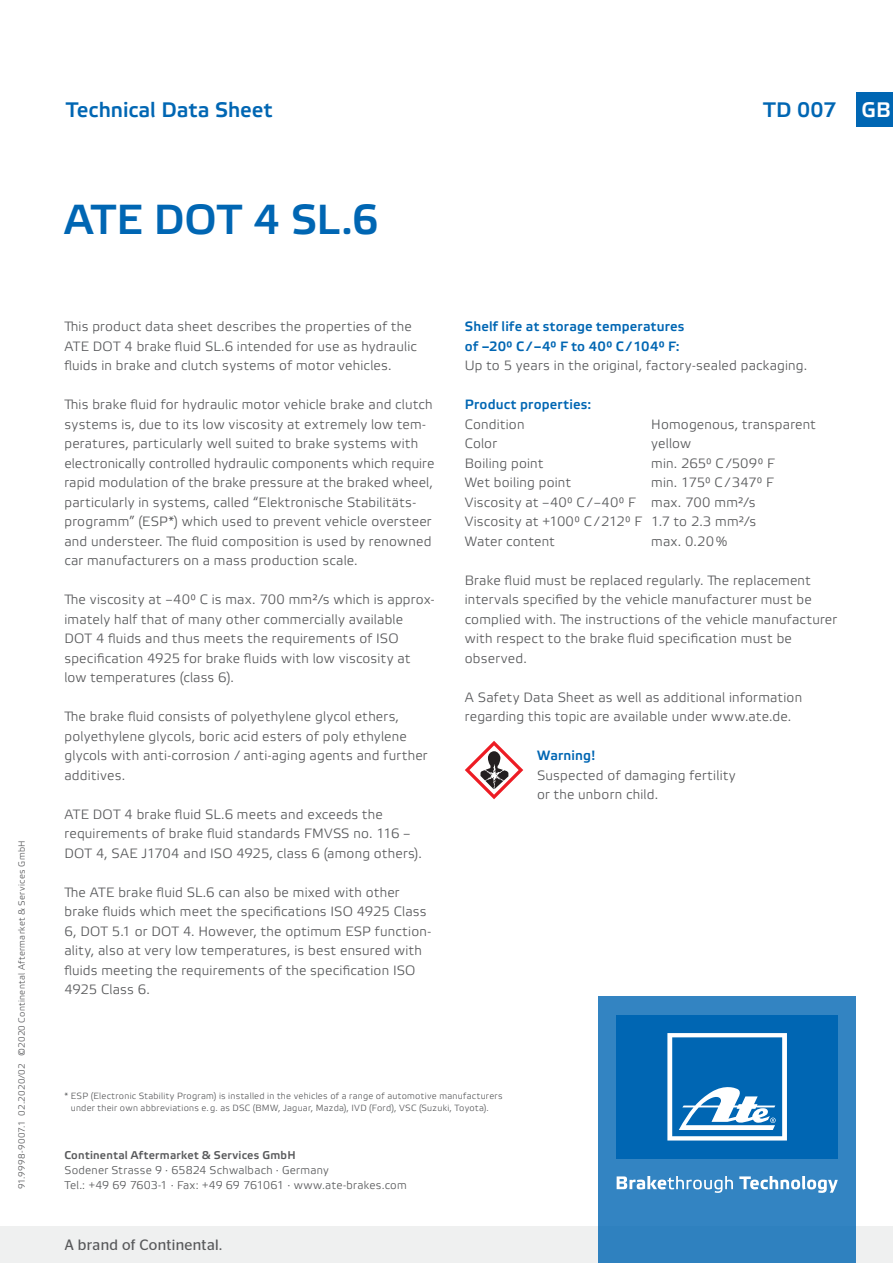
<style>
.page{position:relative;width:893px;height:1263px;background:#fff}
.page>*{position:absolute;margin:0;border:0;box-sizing:border-box;transform-origin:0 0}
.t1{font:500 42px "Etelka";letter-spacing:-.005em;color:#0066b3}
.t2{font:500 21px "Etelka";color:#0066b3}
.t3{font:15px "Continental Stag Sans";letter-spacing:.025em;color:#58595b}
.t4{font:300 13.5px/19.5px "Etelka";letter-spacing:.015em;color:#58595b}
.t5{font:500 13.5px/19.5px "Etelka";letter-spacing:.015em;color:#0066b3}
.t6{font:300 11.25px/15px "Etelka";letter-spacing:.02em;color:#58595b}
.t7{font:500 11.25px "Etelka";letter-spacing:.02em;color:#58595b}
.t8{font:300 9px/12px "Etelka";letter-spacing:.03em;color:#58595b}
.s1{color:#fff}
</style>
<div class="page">
<div style="left:0;top:1226px;width:893px;height:37px;background:#eff0f0"></div>
<div style="left:598px;top:997px;width:258px;height:266px;background:#3384c2"></div>
<div style="left:617px;top:1015px;width:221px;height:143px;background:#0066b3"></div>
<svg style="left:667px;top:1033px;width:120px;height:107px"></svg>
<svg style="left:617px;top:1176px;width:116px;height:17px"></svg>
<svg style="left:739px;top:1176px;width:99px;height:17px"></svg>
<svg style="left:465px;top:741px;width:58px;height:58px"></svg>
<div style="left:856px;top:92px;width:37px;height:34px;background:#0066b3"></div>
<p class="t8" style="left:16px;top:1189px;width:350px;rotate:-90deg">91.9998-9007.1 02.2020/02 ©2020 Continental Aftermarket &amp; Services GmbH</p>
<h2 class="t2" style="left:66px;top:96px;width:208px">Technical Data Sheet</h2>
<h2 class="t2" style="left:763px;top:96px;width:129px">TD 007 <span class="s1">GB</span></h2>
<h1 class="t1" style="left:64px;top:193px;width:316px">ATE DOT 4 SL.6</h1>
<p class="t4" style="left:64px;top:317px;width:354px">This product data sheet describes the properties of the<br>ATE DOT 4 brake fluid SL.6 intended for use as hydraulic fluids in brake and clutch systems of motor vehicles.</p>
<p class="t4" style="left:64px;top:395px;width:372px">This brake fluid for hydraulic motor vehicle brake and clutch systems is, due to its low viscosity at extremely low tem&shy;peratures, particularly well suited to brake systems with electronically controlled hydraulic components which require rapid modulation of the brake pressure at the braked wheel, particularly in systems, called “Elektronische Stabilitäts&shy;programm” (ESP*) which used to prevent vehicle oversteer and understeer. The fluid composition is used by renowned car manufacturers on a mass production scale.</p>
<p class="t4" style="left:64px;top:590px;width:372px">The viscosity at –40° C is max. 700 mm²/s which is approx&shy;imately half that of many other commercially available<br>DOT 4 fluids and thus meets the requirements of ISO specification 4925 for brake fluids with low viscosity at low temperatures (class 6).</p>
<p class="t4" style="left:64px;top:707px;width:365px">The brake fluid consists of polyethylene glycol ethers, polyethylene glycols, boric acid esters of poly ethylene glycols with anti-corrosion / anti-aging agents and further additives.</p>
<p class="t4" style="left:64px;top:804px;width:359px">ATE DOT 4 brake fluid SL.6 meets and exceeds the requirements of brake fluid standards FMVSS no. 116 –<br>DOT 4, SAE J1704 and ISO 4925, class 6 (among others).</p>
<p class="t4" style="left:64px;top:882px;width:368px">The ATE brake fluid SL.6 can also be mixed with other brake fluids which meet the specifications ISO 4925 Class 6, DOT 5.1 or DOT 4. However, the optimum ESP function&shy;ality, also at very low temperatures, is best ensured with fluids meeting the requirements of the specification ISO 4925 Class 6.</p>
<p class="t5" style="left:465px;top:317px;width:221px">Shelf life at storage temperatures of –20° C/–4° F to 40° C/104° F:</p>
<p class="t4" style="left:465px;top:356px;width:344px">Up to 5 years in the original, factory-sealed packaging.</p>
<p class="t5" style="left:465px;top:395px;width:128px">Product properties:</p>
<p class="t4" style="left:465px;top:414px;width:61px">Condition</p>
<p class="t4" style="left:651px;top:414px;width:166px">Homogenous, transparent</p>
<p class="t4" style="left:465px;top:434px;width:34px">Color</p>
<p class="t4" style="left:651px;top:434px;width:41px">yellow</p>
<p class="t4" style="left:465px;top:453px;width:80px">Boiling point</p>
<p class="t4" style="left:651px;top:453px;width:125px">min. 265° C/509° F</p>
<p class="t4" style="left:465px;top:473px;width:108px">Wet boiling point</p>
<p class="t4" style="left:465px;top:473px;width:311px;text-indent:186px">min. 175° C/347° F<br>Viscosity at –40° C/–40° F max. 700 mm²/s<br>Viscosity at +100° C/212° F 1.7 to 2.3 mm²/s<br>Water content</p>
<p class="t4" style="left:651px;top:531px;width:78px">max. 0.20%</p>
<p class="t4" style="left:465px;top:570px;width:374px">Brake fluid must be replaced regularly. The replacement intervals specified by the vehicle manufacturer must be complied with. The instructions of the vehicle manufacturer with respect to the brake fluid specification must be observed.</p>
<p class="t4" style="left:465px;top:687px;width:339px">A Safety Data Sheet as well as additional information regarding this topic are available under www.ate.de.</p>
<p class="t5" style="left:537px;top:746px;width:60px">Warning!</p>
<p class="t4" style="left:537px;top:766px;width:200px">Suspected of damaging fertility or the unborn child.</p>
<p class="t8" style="left:71px;top:1090px;width:433px;text-indent:-6px">* ESP (Electronic Stability Program) is installed in the vehicles of a range of automotive manufacturers under their own abbreviations e.g. as DSC (BMW, Jaguar, Mazda), IVD (Ford), VSC (Suzuki, Toyota).</p>
<p class="t7" style="left:64px;top:1148px;width:233px">Continental Aftermarket &amp; Services GmbH</p>
<p class="t6" style="left:64px;top:1163px;width:344px">Sodener Strasse 9 · 65824 Schwalbach · Germany<br>Tel.: +49 69 7603-1 · Fax: +49 69 761061 · www.ate-brakes.com</p>
<p class="t3" style="left:64px;top:1236px;width:159px">A brand of Continental.</p>
</div>
